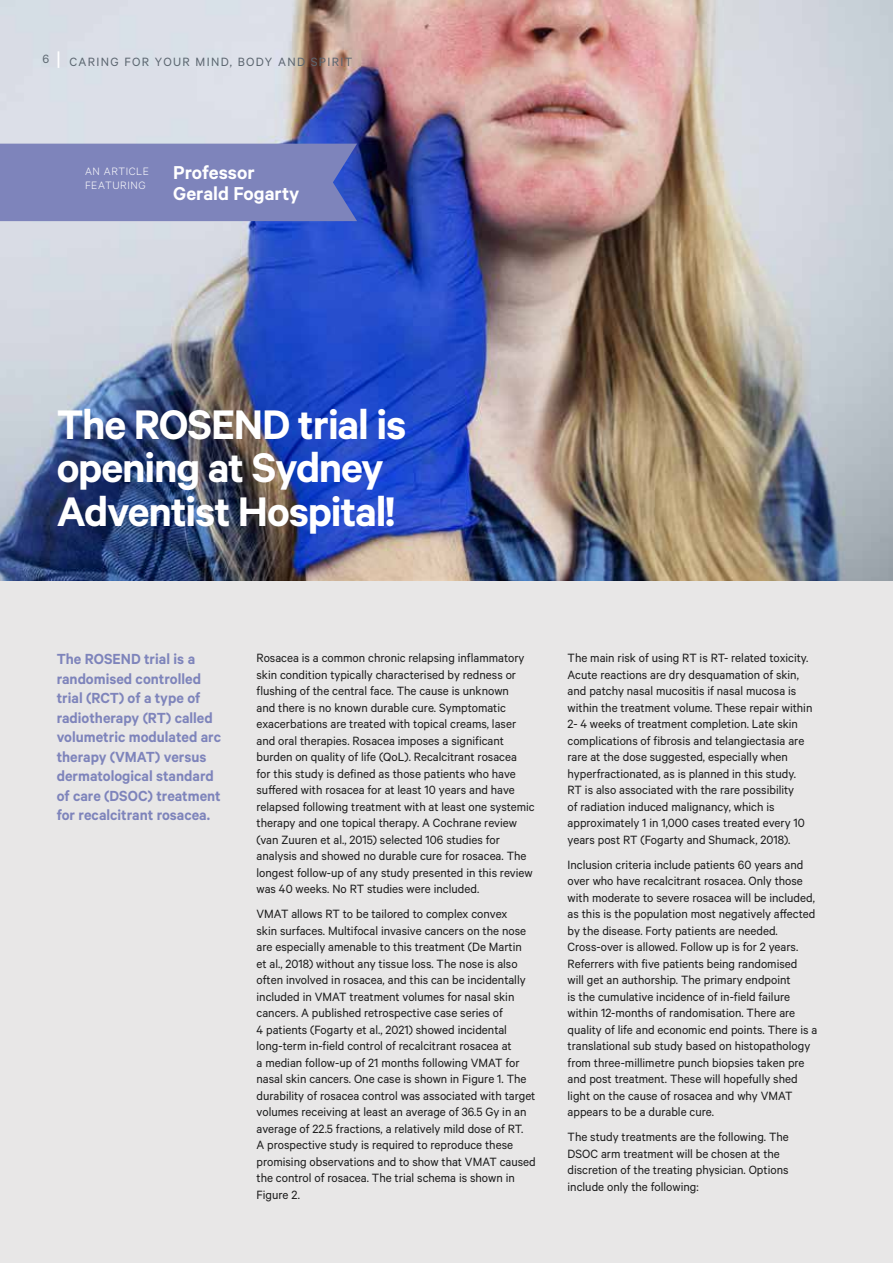
<style>
.page{position:relative;width:893px;height:1263px;background:#fff}
.page>*{position:absolute;margin:0;border:0;box-sizing:border-box;transform-origin:0 0}
.t1{font:600 46.5px/43.5px "Calibre";letter-spacing:-.025em;color:#fff}
.t2{font:600 21px/21px "Calibre";color:#fff}
.t3{font:600 16.5px/19.5px "Calibre";color:#7e84bb}
.t4{font:13.5px/16.5px "Calibre";color:#1a1a1a}
.t5{font:13.5px "Calibre";letter-spacing:.1em;color:#5c6670}
.t6{font:300 12px/13.5px "Calibre Test";letter-spacing:.05em;color:#fff}
.s1{font-size:22.5px;color:#fff}
</style>
<div class="page">
<div style="left:0;top:580px;width:893px;height:683px;background:#e8e7e7"></div>
<img style="left:0;top:0;width:893px;height:580px">
<div style="left:0;top:144px;width:357px;height:77px;background:#7e84bb"></div>
<p class="t5" style="left:43px;top:54px;width:311px">6 <span class="s1">|</span> CARING FOR YOUR MIND, BODY AND SPIRIT</p>
<p class="t6" style="left:85px;top:164px;width:66px">AN ARTICLE<br>FEATURING</p>
<h2 class="t2" style="left:173px;top:161px;width:128px">Professor<br>Gerald Fogarty</h2>
<h1 class="t1" style="left:57px;top:401px;width:351px">The ROSEND trial is opening at Sydney<br>Adventist Hospital!</h1>
<p class="t4" style="left:257px;top:649px;width:280px">Rosacea is a common chronic relapsing inflammatory skin condition typically characterised by redness or flushing of the central face. The cause is unknown<br>and there is no known durable cure. Symptomatic exacerbations are treated with topical creams, laser and oral therapies. Rosacea imposes a significant burden on quality of life (QoL). Recalcitrant rosacea<br>for this study is defined as those patients who have suffered with rosacea for at least 10 years and have relapsed following treatment with at least one systemic therapy and one topical therapy. A Cochrane review (van Zuuren et al., 2015) selected 106 studies for analysis and showed no durable cure for rosacea. The longest follow-up of any study presented in this review was 40 weeks. No RT studies were included.</p>
<p class="t4" style="left:257px;top:905px;width:281px">VMAT allows RT to be tailored to complex convex<br>skin surfaces. Multifocal invasive cancers on the nose are especially amenable to this treatment (De Martin<br>et al., 2018) without any tissue loss. The nose is also often involved in rosacea, and this can be incidentally included in VMAT treatment volumes for nasal skin cancers. A published retrospective case series of<br>4 patients (Fogarty et al., 2021) showed incidental long-term in-field control of recalcitrant rosacea at<br>a median follow-up of 21 months following VMAT for nasal skin cancers. One case is shown in Figure 1. The durability of rosacea control was associated with target volumes receiving at least an average of 36.5 Gy in an average of 22.5 fractions, a relatively mild dose of RT.<br>A prospective study is required to reproduce these promising observations and to show that VMAT caused the control of rosacea. The trial schema is shown in Figure 2.</p>
<p class="t3" style="left:57px;top:649px;width:166px">The ROSEND trial is a randomised controlled trial (RCT) of a type of radiotherapy (RT) called volumetric modulated arc therapy (VMAT) versus dermatological standard of care (DSOC) treatment for recalcitrant rosacea.</p>
<p class="t4" style="left:568px;top:649px;width:246px">The main risk of using RT is RT- related toxicity.<br>Acute reactions are dry desquamation of skin, and patchy nasal mucositis if nasal mucosa is within the treatment volume. These repair within 2- 4 weeks of treatment completion. Late skin complications of fibrosis and telangiectasia are rare at the dose suggested, especially when hyperfractionated, as is planned in this study.<br>RT is also associated with the rare possibility<br>of radiation induced malignancy, which is approximately 1 in 1,000 cases treated every 10 years post RT (Fogarty and Shumack, 2018).</p>
<p class="t4" style="left:568px;top:856px;width:251px">Inclusion criteria include patients 60 years and over who have recalcitrant rosacea. Only those with moderate to severe rosacea will be included, as this is the population most negatively affected by the disease. Forty patients are needed.<br>Cross-over is allowed. Follow up is for 2 years.<br>Referrers with five patients being randomised<br>will get an authorship. The primary endpoint<br>is the cumulative incidence of in-field failure within 12-months of randomisation. There are quality of life and economic end points. There is a translational sub study based on histopathology from three-millimetre punch biopsies taken pre and post treatment. These will hopefully shed light on the cause of rosacea and why VMAT appears to be a durable cure.</p>
<p class="t4" style="left:568px;top:1128px;width:223px">The study treatments are the following. The DSOC arm treatment will be chosen at the discretion of the treating physician. Options include only the following:</p>
</div>
